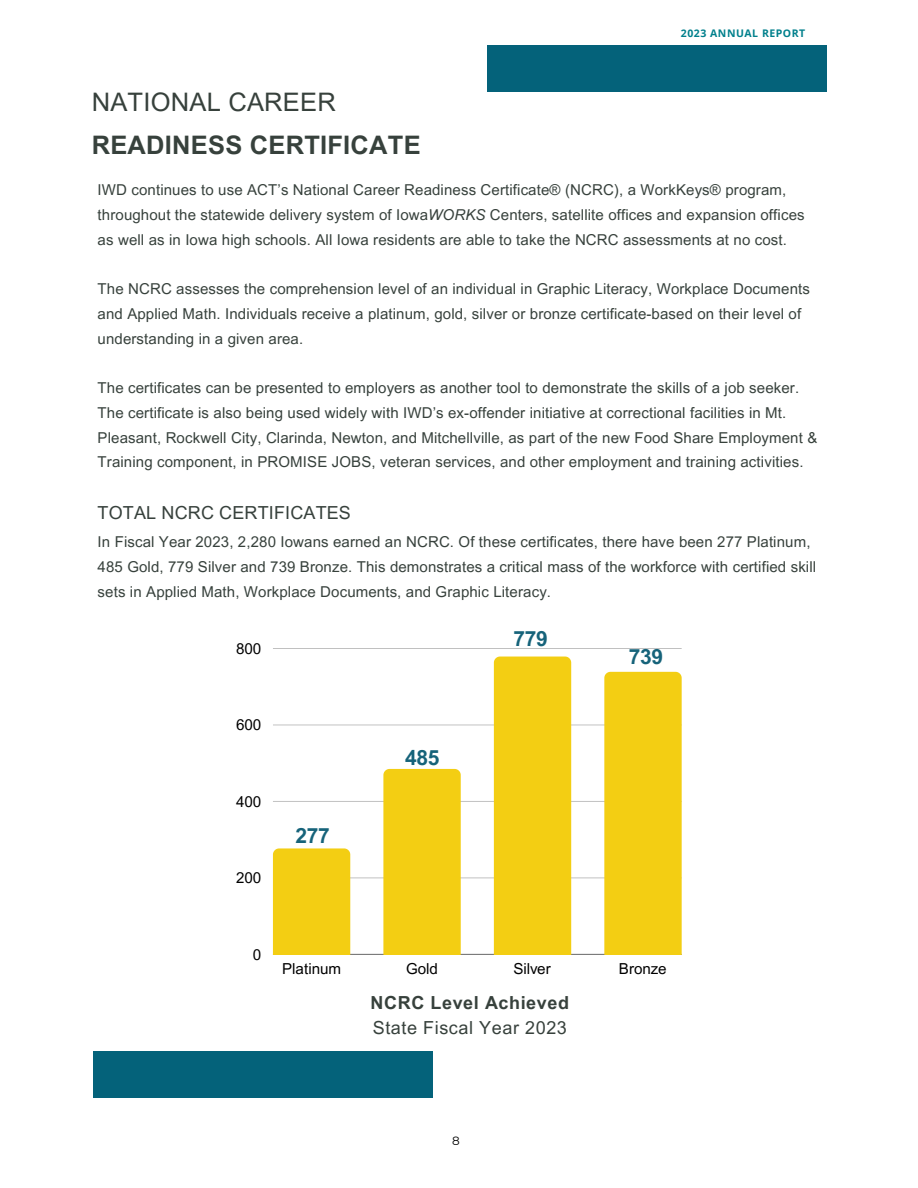
<style>
.page{position:relative;width:918px;height:1188px;background:#fff}
.page>*{position:absolute;margin:0;border:0;box-sizing:border-box;transform-origin:0 0}
.t1{font:700 25.5px "Arial MT Pro";letter-spacing:.01em;color:#37413c}
.t2{font:25.5px "Arial MT Pro";letter-spacing:.01em;color:#37413c}
.t3{font:700 21px "Arial MT Pro";letter-spacing:-.015em;color:#16637a}
.t4{font:18px "Arial MT Pro";letter-spacing:.01em;color:#37413c}
.t5{font:18px "Arial MT Pro";letter-spacing:.03em;color:#37413c}
.t6{font:700 18px "Arial MT Pro";letter-spacing:.03em;color:#37413c}
.t7{font:15.15px "Arial MT Pro";color:#000}
.t8{font:15px/24.8px "Arial MT Pro";letter-spacing:.01em;color:#37413c}
.t9{font:12px "Montserrat";color:#000}
.t10{font:700 10.5px "Open Sans";letter-spacing:.05em;color:#00808c}
.s1{font-style:italic}
</style>
<div class="page">
<hr style="left:273px;top:878px;width:408px;height:1px;background:#000">
<hr style="left:273px;top:801px;width:408px;height:1px;background:#000">
<hr style="left:273px;top:725px;width:408px;height:1px;background:#000">
<hr style="left:273px;top:648px;width:408px;height:1px;background:#000">
<hr style="left:273px;top:954px;width:408px;height:1px;background:#000">
<div style="left:273px;top:848px;width:77px;height:106px;background:#f3ce13"></div>
<div style="left:383px;top:769px;width:78px;height:185px;background:#f3ce13"></div>
<div style="left:494px;top:657px;width:77px;height:297px;background:#f3ce13"></div>
<div style="left:604px;top:672px;width:77px;height:282px;background:#f3ce13"></div>
<div style="left:487px;top:46px;width:339px;height:46px;background:#04627a"></div>
<div style="left:93px;top:1051px;width:339px;height:47px;background:#04627a"></div>
<p class="t10" style="left:681px;top:26px;width:126px">2023 ANNUAL REPORT</p>
<p class="t2" style="left:92px;top:93px;width:245px">NATIONAL CAREER</p>
<p class="t1" style="left:92px;top:136px;width:330px">READINESS CERTIFICATE</p>
<p class="t8" style="left:98px;top:179px;width:709px">IWD continues to use ACT’s National Career Readiness Certificate® (NCRC), a WorkKeys® program, throughout the statewide delivery system of Iowa<span class="s1">WORKS</span> Centers, satellite offices and expansion offices as well as in Iowa high schools. All Iowa residents are able to take the NCRC assessments at no cost.</p>
<p class="t8" style="left:98px;top:278px;width:714px">The NCRC assesses the comprehension level of an individual in Graphic Literacy, Workplace Documents and Applied Math. Individuals receive a platinum, gold, silver or bronze certificate-based on their level of understanding in a given area.</p>
<p class="t8" style="left:98px;top:377px;width:721px">The certificates can be presented to employers as another tool to demonstrate the skills of a job seeker.<br>The certificate is also being used widely with IWD’s ex-offender initiative at correctional facilities in Mt.<br>Pleasant, Rockwell City, Clarinda, Newton, and Mitchellville, as part of the new Food Share Employment &amp; Training component, in PROMISE JOBS, veteran services, and other employment and training activities.</p>
<p class="t4" style="left:98px;top:506px;width:255px">TOTAL NCRC CERTIFICATES</p>
<p class="t8" style="left:98px;top:531px;width:720px">In Fiscal Year 2023, 2,280 Iowans earned an NCRC. Of these certificates, there have been 277 Platinum,<br>485 Gold, 779 Silver and 739 Bronze. This demonstrates a critical mass of the workforce with certified skill sets in Applied Math, Workplace Documents, and Graphic Literacy.</p>
<p class="t7" style="left:236px;top:643px;width:27px">800</p>
<p class="t7" style="left:236px;top:719px;width:27px">600</p>
<p class="t7" style="left:236px;top:796px;width:27px">400</p>
<p class="t7" style="left:236px;top:872px;width:27px">200</p>
<p class="t3" style="left:296px;top:828px;width:36px">277</p>
<p class="t3" style="left:405px;top:750px;width:36px">485</p>
<p class="t3" style="left:514px;top:630px;width:36px">779</p>
<p class="t3" style="left:629px;top:649px;width:36px">739</p>
<p class="t7" style="left:253px;top:949px;width:10px">0</p>
<p class="t7" style="left:282px;top:963px;width:61px">Platinum</p>
<p class="t7" style="left:406px;top:963px;width:33px">Gold</p>
<p class="t7" style="left:513px;top:963px;width:39px">Silver</p>
<p class="t7" style="left:619px;top:963px;width:49px">Bronze</p>
<p class="t6" style="left:371px;top:996px;width:200px">NCRC Level Achieved</p>
<p class="t5" style="left:373px;top:1021px;width:196px">State Fiscal Year 2023</p>
<p class="t9" style="left:452px;top:1133px;width:9px">8</p>
</div>
